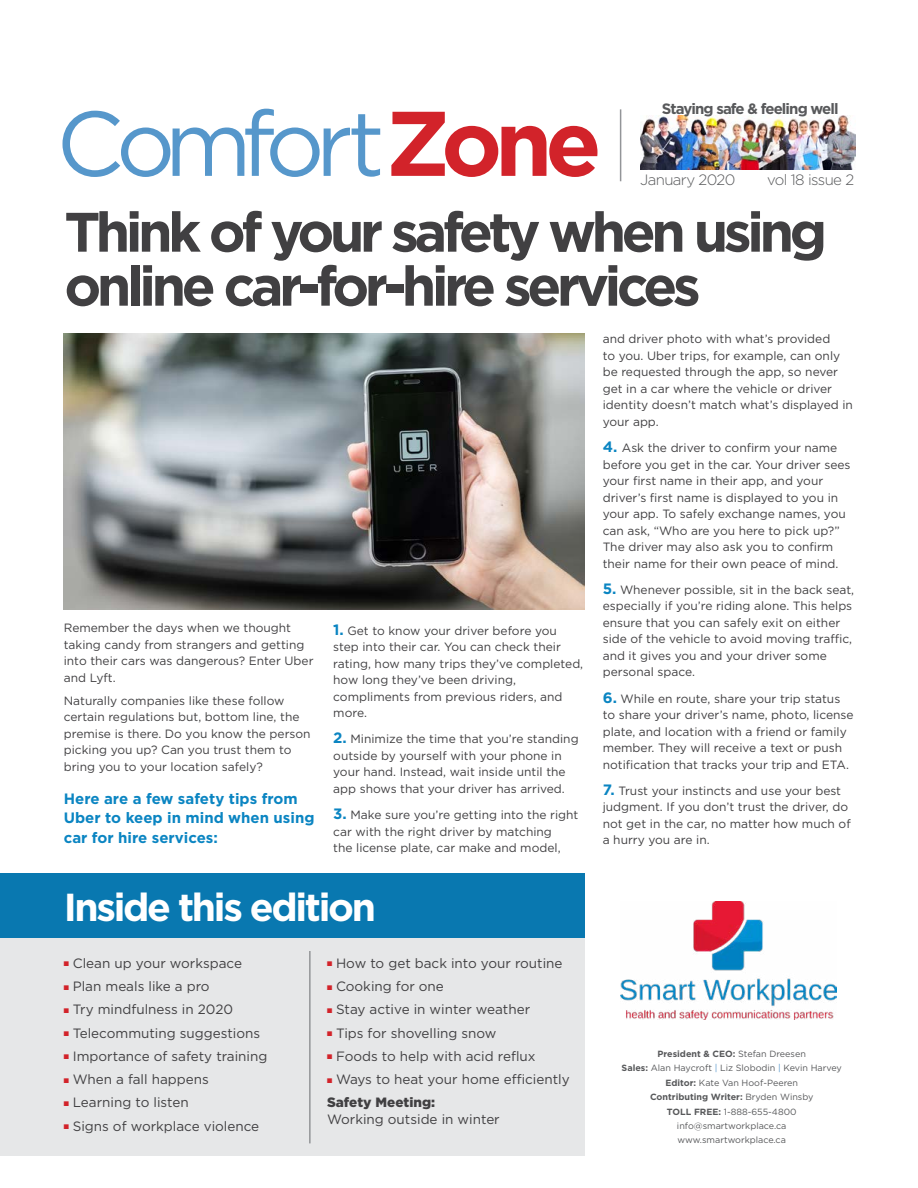
<style>
.page{position:relative;width:918px;height:1188px;background:#fff}
.page>*{position:absolute;margin:0;border:0;box-sizing:border-box;transform-origin:0 0}
.t1{font:91.65px "Gotham";letter-spacing:-.1em;color:#5697cb}
.t2{font:700 55.5px/54px "Gotham";letter-spacing:-.08em;color:#414042}
.t3{font:700 39px "Gotham";letter-spacing:-.06em;color:#fff}
.t4{font:700 15px/19.5px "Gotham";color:#0b85c2}
.t5{font:700 15px "Gotham";letter-spacing:-.06em;color:#58595b}
.t6{font:300 15px "Gotham";letter-spacing:-.04em;color:#58595b}
.t7{font:13.5px/23.2px "Gotham";color:#414042}
.t8{font:12px/16.5px "Gotham";color:#414042}
.t9{font:9px/14.4px "Gotham";color:#58595b;text-align:center}
.s1{font-weight:700;color:#d2232a}
.s2{font-weight:700;font-size:15px;color:#0b85c2}
.s3{color:#d2232a}
.s4{font-weight:900}
.s5{font-weight:700}
.s6{color:#5697cb}
</style>
<div class="page">
<div style="left:0;top:873px;width:585px;height:283px;background:#e6e7e8"></div>
<img style="left:641px;top:115px;width:215px;height:54px">
<div style="left:0;top:873px;width:585px;height:64px;background:#0978b0"></div>
<img style="left:621px;top:901px;width:215px;height:119px">
<hr style="left:620px;top:109px;width:1px;height:72px;background:#939598">
<hr style="left:309px;top:951px;width:2px;height:192px;background:#939598">
<img style="left:64px;top:334px;width:521px;height:275px">
<h1 class="t1" style="left:56px;top:85px;width:547px">Comfort<span class="s1">Zone</span></h1>
<p class="t5" style="left:662px;top:99px;width:178px">Staying safe &amp; feeling well</p>
<p class="t6" style="left:640px;top:170px;width:97px">January 2020</p>
<p class="t6" style="left:767px;top:170px;width:89px">vol 18 issue 2</p>
<h2 class="t2" style="left:64px;top:205px;width:764px">Think of your safety when using online car-for-hire services</h2>
<p class="t8" style="left:64px;top:619px;width:251px">Remember the days when we thought taking candy from strangers and getting into their cars was dangerous? Enter Uber and Lyft.</p>
<p class="t8" style="left:64px;top:692px;width:248px">Naturally companies like these follow certain regulations but, bottom line, the premise is there. Do you know the person picking you up? Can you trust them to bring you to your location safely?</p>
<p class="t4" style="left:64px;top:789px;width:252px">Here are a few safety tips from<br>Uber to keep in mind when using car for hire services:</p>
<p class="t8" style="left:333px;top:622px;width:252px"><span class="s2">1.</span> Get to know your driver before you step into their car. You can check their rating, how many trips they’ve completed, how long they’ve been driving, compliments from previous riders, and more.</p>
<p class="t8" style="left:333px;top:731px;width:247px"><span class="s2">2.</span> Minimize the time that you’re standing outside by yourself with your phone in your hand. Instead, wait inside until the app shows that your driver has arrived.</p>
<p class="t8" style="left:333px;top:806px;width:247px"><span class="s2">3.</span> Make sure you’re getting into the right car with the right driver by matching<br>the license plate, car make and model,</p>
<h3 class="t3" style="left:64px;top:881px;width:314px">Inside this edition</h3>
<p class="t7" style="left:64px;top:951px;width:180px"><span class="s3">■</span> Clean up your workspace</p>
<p class="t7" style="left:64px;top:974px;width:147px"><span class="s3">■</span> Plan meals like a pro</p>
<p class="t7" style="left:64px;top:998px;width:171px"><span class="s3">■</span> Try mindfulness in 2020</p>
<p class="t7" style="left:64px;top:1021px;width:198px"><span class="s3">■</span> Telecommuting suggestions</p>
<p class="t7" style="left:64px;top:1044px;width:205px"><span class="s3">■</span> Importance of safety training</p>
<p class="t7" style="left:64px;top:1067px;width:147px"><span class="s3">■</span> When a fall happens</p>
<p class="t7" style="left:64px;top:1091px;width:126px"><span class="s3">■</span> Learning to listen</p>
<p class="t7" style="left:64px;top:1114px;width:197px"><span class="s3">■</span> Signs of workplace violence</p>
<p class="t7" style="left:327px;top:951px;width:237px"><span class="s3">■</span> How to get back into your routine</p>
<p class="t7" style="left:327px;top:974px;width:118px"><span class="s3">■</span> Cooking for one</p>
<p class="t7" style="left:327px;top:998px;width:205px"><span class="s3">■</span> Stay active in winter weather</p>
<p class="t7" style="left:327px;top:1021px;width:171px"><span class="s3">■</span> Tips for shovelling snow</p>
<p class="t7" style="left:327px;top:1044px;width:210px"><span class="s3">■</span> Foods to help with acid reflux</p>
<p class="t7" style="left:327px;top:1067px;width:244px"><span class="s3">■</span> Ways to heat your home efficiently<br><span class="s4">Safety Meeting:</span></p>
<p class="t7" style="left:327px;top:1107px;width:174px">Working outside in winter</p>
<p class="t8" style="left:603px;top:331px;width:252px">and driver photo with what’s provided<br>to you. Uber trips, for example, can only be requested through the app, so never get in a car where the vehicle or driver identity doesn’t match what’s displayed in your app.</p>
<p class="t8" style="left:603px;top:439px;width:249px"><span class="s2">4.</span> Ask the driver to confirm your name before you get in the car. Your driver sees your first name in their app, and your driver’s first name is displayed to you in your app. To safely exchange names, you can ask, “Who are you here to pick up?” The driver may also ask you to confirm their name for their own peace of mind.</p>
<p class="t8" style="left:603px;top:581px;width:253px"><span class="s2">5.</span> Whenever possible, sit in the back seat, especially if you’re riding alone. This helps ensure that you can safely exit on either side of the vehicle to avoid moving traffic, and it gives you and your driver some personal space.</p>
<p class="t8" style="left:603px;top:690px;width:252px"><span class="s2">6.</span> While en route, share your trip status to share your driver’s name, photo, license plate, and location with a friend or family member. They will receive a text or push notification that tracks your trip and ETA.</p>
<p class="t8" style="left:603px;top:782px;width:250px"><span class="s2">7.</span> Trust your instincts and use your best judgment. If you don’t trust the driver, do not get in the car, no matter how much of a hurry you are in.</p>
<p class="t9" style="left:622px;top:1046px;width:222px"><span class="s5">President &amp; CEO:</span> Stefan Dreesen<br><span class="s5">Sales:</span> Alan Haycroft <span class="s6">|</span> Liz Slobodin <span class="s6">|</span> Kevin Harvey<br><span class="s5">Editor:</span> Kate Van Hoof-Peeren<br><span class="s5">Contributing Writer:</span> Bryden Winsby<br><span class="s5">TOLL FREE:</span> 1-888-655-4800 info@smartworkplace.ca www.smartworkplace.ca</p>
</div>
